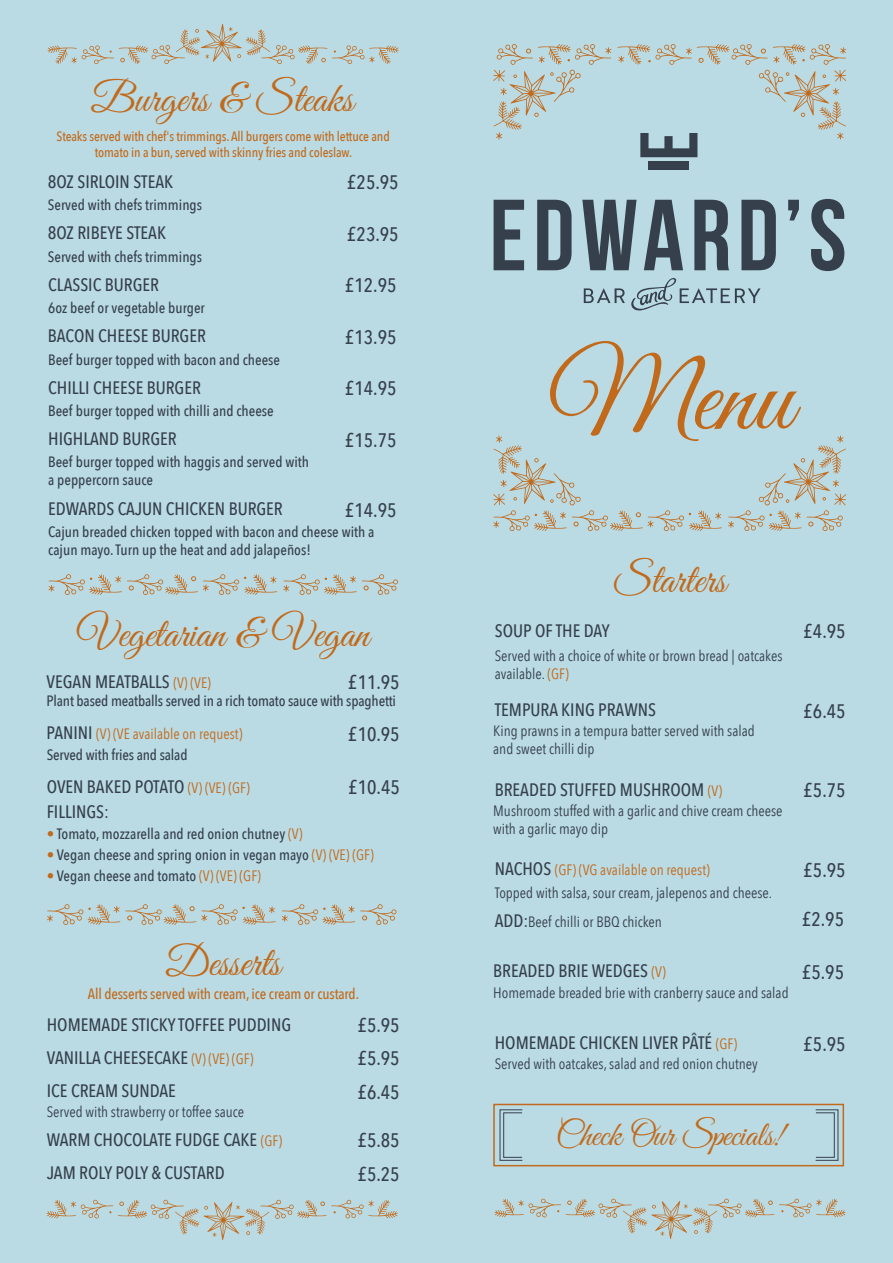
<style>
.page{position:relative;width:893px;height:1263px;background:#bbdbe4}
.page>*{position:absolute;margin:0;border:0;box-sizing:border-box;transform-origin:0 0}
.t1{font:108px "Great Vibes";color:#c16a1c}
.t2{font:42px "Great Vibes";color:#c16a1c}
.t3{font:34.5px "Great Vibes";letter-spacing:-.005em;color:#c16a1c}
.t4{font:500 19.5px/33.3px "Avenir Next Condensed";color:#35404c;text-align:justify}
.t5{font:500 18px/33.3px "Avenir Next Condensed";color:#35404c}
.t6{font:500 15px/18px "Avenir Next Condensed";color:#35404c}
.t7{font:15px/18px "Avenir Next Condensed";color:#35404c}
.t8{font:500 15px "Avenir Next Condensed";letter-spacing:-.01em;color:#c16a1c}
.t9{font:15px "Avenir Next Condensed";color:#c16a1c}
.t10{font:500 13.5px/16.2px "Avenir Next Condensed";letter-spacing:-.01em;color:#c16a1c;text-align:center}
.s1{font-weight:400;font-size:15px;color:#c16a1c}
.s2{font-size:18px}
.s3{font-weight:400;color:#c16a1c}
.s4{color:#c16a1c}
.s5{font-weight:500;font-size:18px;color:#35404c}
.s6{font-weight:500;font-size:18px}
</style>
<div class="page">
<div style="left:648px;top:161px;width:41px;height:9px;background:#35404c"></div>
<svg style="left:494px;top:200px;width:30px;height:70px"></svg>
<svg style="left:537px;top:200px;width:35px;height:70px"></svg>
<svg style="left:582px;top:200px;width:54px;height:70px"></svg>
<svg style="left:644px;top:200px;width:39px;height:70px"></svg>
<svg style="left:694px;top:200px;width:35px;height:70px"></svg>
<svg style="left:741px;top:200px;width:35px;height:70px"></svg>
<svg style="left:788px;top:200px;width:11px;height:20px"></svg>
<svg style="left:811px;top:199px;width:33px;height:72px"></svg>
<svg style="left:584px;top:288px;width:41px;height:15px"></svg>
<svg style="left:631px;top:278px;width:129px;height:33px"></svg>
<div style="left:493px;top:1104px;width:351px;height:62px;border:2px solid #c16a1c"></div>
<div style="left:500px;top:1109px;width:23px;height:52px;border:1px solid #35404c"></div>
<div style="left:503px;top:1112px;width:19px;height:46px;border:1px solid #35404c"></div>
<svg style="left:494px;top:1198px;width:352px;height:41px"></svg>
<svg style="left:493px;top:44px;width:118px;height:96px"></svg>
<svg style="left:617px;top:44px;width:229px;height:113px"></svg>
<svg style="left:728px;top:435px;width:118px;height:96px"></svg>
<svg style="left:493px;top:435px;width:229px;height:96px"></svg>
<div style="left:815px;top:1109px;width:23px;height:52px;border:1px solid #35404c"></div>
<div style="left:815px;top:1112px;width:20px;height:46px;border:1px solid #35404c"></div>
<svg style="left:47px;top:1200px;width:351px;height:40px"></svg>
<svg style="left:283px;top:574px;width:115px;height:21px"></svg>
<svg style="left:48px;top:574px;width:229px;height:21px"></svg>
<svg style="left:282px;top:904px;width:115px;height:21px"></svg>
<svg style="left:47px;top:904px;width:229px;height:21px"></svg>
<svg style="left:47px;top:24px;width:352px;height:40px"></svg>
<h2 class="t2" style="left:91px;top:76px;width:264px">Burgers &amp; Steaks</h2>
<p class="t10" style="left:57px;top:128px;width:335px">Steaks served with chef's trimmings. All burgers come with lettuce and tomato in a bun, served with skinny fries and coleslaw.</p>
<p class="t5" style="left:48px;top:165px;width:127px">8OZ SIRLOIN STEAK</p>
<p class="t6" style="left:48px;top:196px;width:156px">Served with chefs trimmings</p>
<p class="t5" style="left:48px;top:216px;width:120px">8OZ RIBEYE STEAK</p>
<p class="t6" style="left:48px;top:247px;width:156px">Served with chefs trimmings</p>
<p class="t5" style="left:48px;top:268px;width:112px">CLASSIC BURGER</p>
<p class="t6" style="left:48px;top:299px;width:158px">6oz beef or vegetable burger</p>
<p class="t5" style="left:48px;top:319px;width:160px">BACON CHEESE BURGER</p>
<p class="t6" style="left:48px;top:350px;width:233px">Beef burger topped with bacon and cheese</p>
<p class="t5" style="left:48px;top:371px;width:154px">CHILLI CHEESE BURGER</p>
<p class="t6" style="left:48px;top:401px;width:227px">Beef burger topped with chilli and cheese</p>
<p class="t5" style="left:48px;top:422px;width:130px">HIGHLAND BURGER</p>
<p class="t6" style="left:48px;top:453px;width:262px">Beef burger topped with haggis and served with a peppercorn sauce</p>
<p class="t5" style="left:48px;top:492px;width:236px">EDWARDS CAJUN CHICKEN BURGER</p>
<p class="t6" style="left:48px;top:523px;width:328px">Cajun breaded chicken topped with bacon and cheese with a cajun mayo. Turn up the heat and add jalapeños!</p>
<h3 class="t4" style="left:347px;top:166px;width:53px">£25.95</h3>
<h3 class="t4" style="left:347px;top:217px;width:53px">£23.95</h3>
<h3 class="t4" style="left:345px;top:269px;width:53px">£12.95</h3>
<h3 class="t4" style="left:345px;top:320px;width:53px">£13.95</h3>
<h3 class="t4" style="left:345px;top:372px;width:53px">£14.95</h3>
<h3 class="t4" style="left:345px;top:423px;width:53px">£15.75</h3>
<h3 class="t4" style="left:345px;top:493px;width:53px">£14.95</h3>
<h2 class="t2" style="left:77px;top:610px;width:293px">Vegetarian &amp; Vegan</h2>
<p class="t5" style="left:47px;top:664px;width:166px">VEGAN MEATBALLS <span class="s1">(V) (VE)</span></p>
<p class="t6" style="left:47px;top:685px;width:351px;line-height:32.7px">Plant based meatballs served in a rich tomato sauce with spaghetti<br><span class="s2">PANINI</span> <span class="s3">(V) (VE available on request)</span></p>
<h3 class="t4" style="left:348px;top:665px;width:53px">£11.95</h3>
<h3 class="t4" style="left:348px;top:717px;width:53px">£10.95</h3>
<p class="t6" style="left:47px;top:746px;width:142px">Served with fries and salad</p>
<p class="t5" style="left:47px;top:770px;width:205px">OVEN BAKED POTATO <span class="s1">(V) (VE) (GF)</span></p>
<h3 class="t4" style="left:348px;top:771px;width:53px">£10.45</h3>
<p class="t5" style="left:47px;top:795px;width:64px">FILLINGS:</p>
<p class="t6" style="left:47px;top:825px;width:257px"><span class="s4">•</span> Tomato, mozzarella and red onion chutney <span class="s3">(V)</span></p>
<p class="t6" style="left:47px;top:846px;width:329px"><span class="s4">•</span> Vegan cheese and spring onion in vegan mayo <span class="s3">(V) (VE) (GF)</span></p>
<p class="t6" style="left:47px;top:867px;width:216px"><span class="s4">•</span> Vegan cheese and tomato <span class="s3">(V) (VE) (GF)</span></p>
<h2 class="t2" style="left:166px;top:939px;width:116px">Desserts</h2>
<p class="t8" style="left:88px;top:985px;width:273px">All desserts served with cream, ice cream or custard.</p>
<p class="t5" style="left:47px;top:1008px;width:246px">HOMEMADE STICKY TOFFEE PUDDING<br>VANILLA CHEESECAKE <span class="s1">(V) (VE) (GF)</span></p>
<p class="t5" style="left:47px;top:1074px;width:131px">ICE CREAM SUNDAE</p>
<p class="t7" style="left:47px;top:1102px;width:199px">Served with strawberry or toffee sauce</p>
<p class="t5" style="left:47px;top:1123px;width:237px">WARM CHOCOLATE FUDGE CAKE <span class="s1">(GF)</span></p>
<p class="t5" style="left:47px;top:1156px;width:179px">JAM ROLY POLY &amp; CUSTARD</p>
<h3 class="t4" style="left:358px;top:1008px;width:44px">£5.95 £5.95 £6.45</h3>
<h3 class="t4" style="left:358px;top:1124px;width:44px">£5.85 £5.25</h3>
<h1 class="t1" style="left:548px;top:337px;width:246px">Menu</h1>
<h2 class="t2" style="left:614px;top:556px;width:114px">Starters</h2>
<p class="t5" style="left:495px;top:614px;width:116px">SOUP OF THE DAY</p>
<p class="t7" style="left:495px;top:645px;width:289px">Served with a choice of white or brown bread | oatcakes available. <span class="s4">(GF)</span></p>
<p class="t5" style="left:495px;top:693px;width:163px">TEMPURA KING PRAWNS</p>
<p class="t7" style="left:493px;top:721px;width:263px">King prawns in a tempura batter served with salad and sweet chilli dip</p>
<p class="t5" style="left:495px;top:773px;width:229px">BREADED STUFFED MUSHROOM <span class="s1">(V)</span></p>
<p class="t7" style="left:493px;top:801px;width:291px">Mushroom stuffed with a garlic and chive cream cheese with a garlic mayo dip</p>
<p class="t9" style="left:495px;top:857px;width:217px"><span class="s5">NACHOS</span> (GF) (VG available on request)</p>
<p class="t7" style="left:495px;top:877px;width:279px;line-height:29.1px">Topped with salsa, sour cream, jalepenos and cheese.<br><span class="s6">ADD:</span>Beef chilli or BBQ chicken</p>
<p class="t5" style="left:493px;top:954px;width:174px">BREADED BRIE WEDGES <span class="s1">(V)</span></p>
<p class="t7" style="left:493px;top:983px;width:297px">Homemade breaded brie with cranberry sauce and salad</p>
<p class="t5" style="left:495px;top:1026px;width:244px">HOMEMADE CHICKEN LIVER PÂTÉ <span class="s1">(GF)</span></p>
<p class="t7" style="left:495px;top:1054px;width:265px">Served with oatcakes, salad and red onion chutney</p>
<h3 class="t4" style="left:803px;top:615px;width:44px">£4.95</h3>
<h3 class="t4" style="left:803px;top:694px;width:44px">£6.45</h3>
<h3 class="t4" style="left:803px;top:774px;width:44px">£5.75</h3>
<h3 class="t4" style="left:803px;top:853px;width:44px">£5.95</h3>
<h3 class="t4" style="left:802px;top:902px;width:44px">£2.95</h3>
<h3 class="t4" style="left:802px;top:955px;width:44px">£5.95</h3>
<h3 class="t4" style="left:803px;top:1027px;width:44px">£5.95</h3>
<h3 class="t3" style="left:556px;top:1116px;width:228px">Check Our Specials!</h3>
</div>
